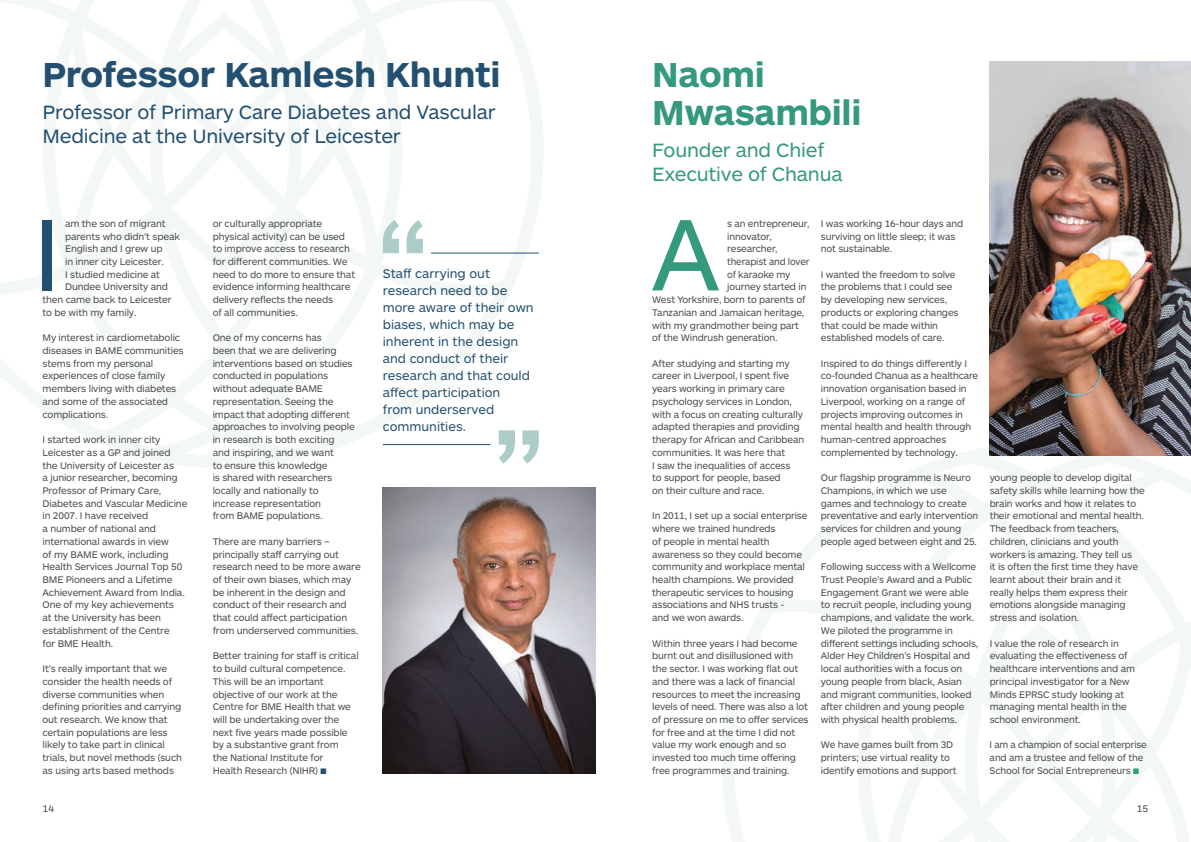
<style>
.page{position:relative;width:1191px;height:842px;background:#fff}
.page>*{position:absolute;margin:0;border:0;box-sizing:border-box;transform-origin:0 0}
.t1{font:105.5px "ARS Maquette";color:#34997d}
.t2{font:105.5px "ARS Maquette";color:#235070}
.t3{font:700 36px "ARS Maquette";letter-spacing:-.01em;color:#235070}
.t4{font:700 36px/38.2px "ARS Maquette";letter-spacing:-.01em;color:#34997d}
.t5{font:20px/24px "ARS Maquette";letter-spacing:-.01em;color:#235070}
.t6{font:20px/24px "ARS Maquette";letter-spacing:-.01em;color:#34997d}
.t7{font:13px/17px "ARS Maquette";color:#235070}
.List_Paragraph{font:10px/12.7px "ARS Maquette";letter-spacing:-.015em;color:#4b4c4d}
.Normal__Web{font:10px/12.7px "ARS Maquette";letter-spacing:-.015em;color:#4b4c4d}
.List_Paragraph-2{font:10px/12.7px "ARS Maquette";letter-spacing:-.015em;color:#4b4c4d;scale:.95 1}
.s1{color:#235070}
.s2{color:#34997d}
</style>
<div class="page">
<svg style="left:722px;top:447px;width:469px;height:395px"></svg>
<img style="left:989px;top:61px;width:202px;height:395px">
<svg style="left:0;top:0;width:543px;height:468px"></svg>
<img style="left:383px;top:487px;width:212px;height:287px">
<hr style="left:431px;top:253px;width:108px;height:1px;background:#235070">
<svg style="left:383px;top:220px;width:40px;height:33px"></svg>
<hr style="left:383px;top:444px;width:107px;height:1px;background:#235070">
<svg style="left:498px;top:430px;width:41px;height:34px"></svg>
<p class="t3" style="left:43px;top:51px;width:459px">Professor Kamlesh Khunti</p>
<p class="t5" style="left:43px;top:99px;width:455px">Professor of Primary Care Diabetes and Vascular<br>Medicine at the University of Leicester</p>
<p class="t4" style="left:652px;top:53px;width:211px">Naomi<br>Mwasambili</p>
<p class="t6" style="left:652px;top:137px;width:192px">Founder and Chief<br>Executive of Chanua</p>
<p class="t2" style="left:33px;top:186px;width:30px">I</p>
<p class="List_Paragraph" style="left:65px;top:217px;width:102px">am the son of migrant</p>
<p class="List_Paragraph" style="left:65px;top:229px;width:116px">parents who didn’t speak</p>
<p class="List_Paragraph" style="left:65px;top:242px;width:99px">English and I grew up</p>
<p class="List_Paragraph" style="left:65px;top:255px;width:100px">in inner city Leicester.</p>
<p class="List_Paragraph" style="left:65px;top:267px;width:96px">I studied medicine at</p>
<p class="List_Paragraph" style="left:65px;top:280px;width:104px">Dundee University and</p>
<p class="List_Paragraph" style="left:43px;top:293px;width:131px">then came back to Leicester</p>
<p class="List_Paragraph" style="left:43px;top:306px;width:95px">to be with my family.</p>
<p class="List_Paragraph" style="left:43px;top:331px;width:143px">My interest in cardiometabolic diseases in BAME communities stems from my personal experiences of close family members living with diabetes and some of the associated complications.</p>
<p class="List_Paragraph" style="left:43px;top:433px;width:146px">I started work in inner city<br>Leicester as a GP and joined the University of Leicester as<br>a junior researcher, becoming<br>Professor of Primary Care,<br>Diabetes and Vascular Medicine in 2007. I have received<br>a number of national and international awards in view<br>of my BAME work, including<br>Health Services Journal Top 50<br>BME Pioneers and a Lifetime<br>Achievement Award from India.<br>One of my key achievements<br>at the University has been establishment of the Centre<br>for BME Health.</p>
<p class="List_Paragraph" style="left:43px;top:662px;width:141px">It’s really important that we consider the health needs of diverse communities when defining priorities and carrying out research. We know that certain populations are less likely to take part in clinical trials, but novel methods (such as using arts based methods</p>
<p class="List_Paragraph" style="left:213px;top:217px;width:144px">or culturally appropriate physical activity) can be used to improve access to research for different communities. We need to do more to ensure that evidence informing healthcare delivery reflects the needs<br>of all communities.</p>
<p class="List_Paragraph" style="left:213px;top:331px;width:144px">One of my concerns has<br>been that we are delivering interventions based on studies conducted in populations without adequate BAME representation. Seeing the impact that adopting different approaches to involving people in research is both exciting<br>and inspiring, and we want<br>to ensure this knowledge<br>is shared with researchers locally and nationally to increase representation<br>from BAME populations.</p>
<p class="List_Paragraph" style="left:213px;top:535px;width:150px">There are many barriers – principally staff carrying out research need to be more aware of their own biases, which may be inherent in the design and conduct of their research and that could affect participation from underserved communities.</p>
<p class="List_Paragraph" style="left:213px;top:649px;width:148px">Better training for staff is critical to build cultural competence.<br>This will be an important objective of our work at the<br>Centre for BME Health that we will be undertaking over the next five years made possible</p>
<p class="List_Paragraph" style="left:213px;top:738px;width:127px">by a substantive grant from</p>
<p class="List_Paragraph" style="left:213px;top:751px;width:112px">the National Institute for</p>
<p class="List_Paragraph" style="left:213px;top:763px;width:115px">Health Research (NIHR) <span class="s1">■</span></p>
<p class="t7" style="left:383px;top:264px;width:152px">Staff carrying out research need to be more aware of their own biases, which may be inherent in the design and conduct of their research and that could affect participation<br>from underserved communities.</p>
<p class="t1" style="left:651px;top:186px;width:70px">A</p>
<p class="List_Paragraph" style="left:727px;top:217px;width:84px">s an entrepreneur,</p>
<p class="List_Paragraph" style="left:727px;top:229px;width:46px">innovator,</p>
<p class="List_Paragraph" style="left:727px;top:242px;width:52px">researcher,</p>
<p class="List_Paragraph-2" style="left:727px;top:255px;width:88px">therapist and lover</p>
<p class="List_Paragraph-2" style="left:727px;top:267px;width:68px">of karaoke my</p>
<p class="List_Paragraph" style="left:727px;top:280px;width:81px">journey started in</p>
<p class="List_Paragraph" style="left:652px;top:293px;width:155px">West Yorkshire, born to parents of</p>
<p class="List_Paragraph" style="left:652px;top:306px;width:154px">Tanzanian and Jamaican heritage,</p>
<p class="List_Paragraph" style="left:652px;top:318px;width:148px">with my grandmother being part</p>
<p class="List_Paragraph" style="left:652px;top:331px;width:127px">of the Windrush generation.</p>
<p class="List_Paragraph" style="left:652px;top:356px;width:153px">After studying and starting my career in Liverpool, I spent five years working in primary care psychology services in London, with a focus on creating culturally adapted therapies and providing therapy for African and Caribbean communities. It was here that<br>I saw the inequalities of access<br>to support for people, based<br>on their culture and race.</p>
<p class="List_Paragraph" style="left:652px;top:509px;width:157px">In 2011, I set up a social enterprise where we trained hundreds<br>of people in mental health awareness so they could become community and workplace mental health champions. We provided therapeutic services to housing associations and NHS trusts -<br>and we won awards.</p>
<p class="Normal__Web" style="left:652px;top:636px;width:158px">Within three years I had become burnt out and disillusioned with the sector. I was working flat out and there was a lack of financial resources to meet the increasing levels of need. There was also a lot of pressure on me to offer services for free and at the time I did not value my work enough and so invested too much time offering free programmes and training.</p>
<p class="Normal__Web" style="left:821px;top:217px;width:144px">I was working 16-hour days and surviving on little sleep; it was not sustainable.</p>
<p class="Normal__Web" style="left:821px;top:267px;width:139px">I wanted the freedom to solve the problems that I could see by developing new services, products or exploring changes that could be made within established models of care.</p>
<p class="List_Paragraph" style="left:821px;top:356px;width:159px">Inspired to do things differently I co-founded Chanua as a healthcare innovation organisation based in<br>Liverpool, working on a range of projects improving outcomes in mental health and health through human-centred approaches complemented by technology.</p>
<p class="List_Paragraph" style="left:821px;top:471px;width:159px">Our flagship programme is Neuro<br>Champions, in which we use games and technology to create preventative and early intervention services for children and young people aged between eight and 25.</p>
<p class="Normal__Web" style="left:821px;top:560px;width:159px">Following success with a Wellcome<br>Trust People’s Award and a Public<br>Engagement Grant we were able to recruit people, including young champions, and validate the work.<br>We piloted the programme in different settings including schools,<br>Alder Hey Children’s Hospital and local authorities with a focus on young people from black, Asian and migrant communities, looked after children and young people with physical health problems.</p>
<p class="List_Paragraph" style="left:821px;top:738px;width:137px">We have games built from 3D printers; use virtual reality to identify emotions and support</p>
<p class="List_Paragraph" style="left:989px;top:471px;width:157px">young people to develop digital safety skills while learning how the brain works and how it relates to their emotional and mental health.<br>The feedback from teachers, children, clinicians and youth workers is amazing. They tell us<br>it is often the first time they have learnt about their brain and it really helps them express their emotions alongside managing stress and isolation.</p>
<p class="List_Paragraph" style="left:989px;top:636px;width:147px">I value the role of research in evaluating the effectiveness of healthcare interventions and am principal investigator for a New<br>Minds EPRSC study looking at managing mental health in the school environment.</p>
<p class="List_Paragraph-2" style="left:989px;top:738px;width:167px">I am a champion of social enterprise and am a trustee and fellow of the<br>School for Social Entrepreneurs <span class="s2">■</span></p>
<p class="List_Paragraph" style="left:43px;top:802px;width:13px">14</p>
<p class="List_Paragraph" style="left:1136px;top:802px;width:13px">15</p>
</div>
